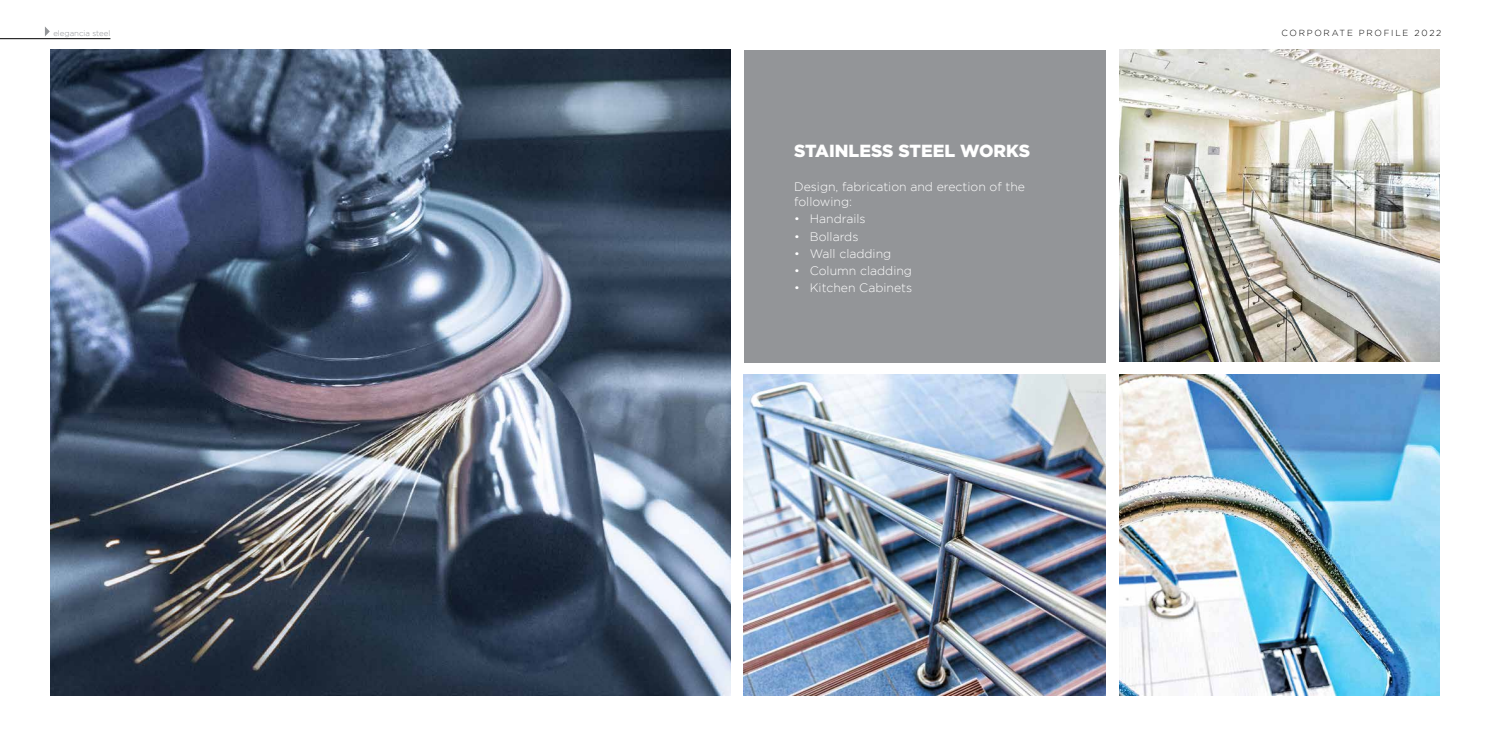
<style>
.page{position:relative;width:1489px;height:745px;background:#fff}
.page>*{position:absolute;margin:0;border:0;box-sizing:border-box;transform-origin:0 0}
.t1{font:900 17.5px "Gotham";color:#fff}
.t2{font:300 12.25px/14.7px "Gotham";color:#fff}
.t3{font:300 8.75px "Gotham";letter-spacing:.2em;color:#000}
.t4{font:300 7.88px "Gotham";color:#939598}
</style>
<div class="page">
<svg style="left:45px;top:26px;width:5px;height:10px"></svg>
<hr style="left:0;top:38px;width:110px;height:1px;background:#000">
<div style="left:744px;top:50px;width:361px;height:312px;background:#939598"></div>
<img style="left:50px;top:50px;width:680px;height:644px">
<img style="left:1119px;top:50px;width:320px;height:312px">
<img style="left:1119px;top:374px;width:320px;height:320px">
<img style="left:744px;top:374px;width:361px;height:320px">
<p class="t4" style="left:53px;top:29px;width:59px">elegancia steel</p>
<p class="t3" style="left:1281px;top:28px;width:161px">CORPORATE PROFILE 2022</p>
<h1 class="t1" style="left:794px;top:141px;width:237px">STAINLESS STEEL WORKS</h1>
<p class="t2" style="left:794px;top:179px;width:232px">Design, fabrication and erection of the following:</p>
<p class="t2" style="left:794px;top:211px;width:73px">• Handrails</p>
<p class="t2" style="left:794px;top:228px;width:66px">• Bollards</p>
<p class="t2" style="left:794px;top:246px;width:99px">• Wall cladding</p>
<p class="t2" style="left:794px;top:263px;width:119px">• Column cladding</p>
<p class="t2" style="left:794px;top:280px;width:119px">• Kitchen Cabinets</p>
</div>
